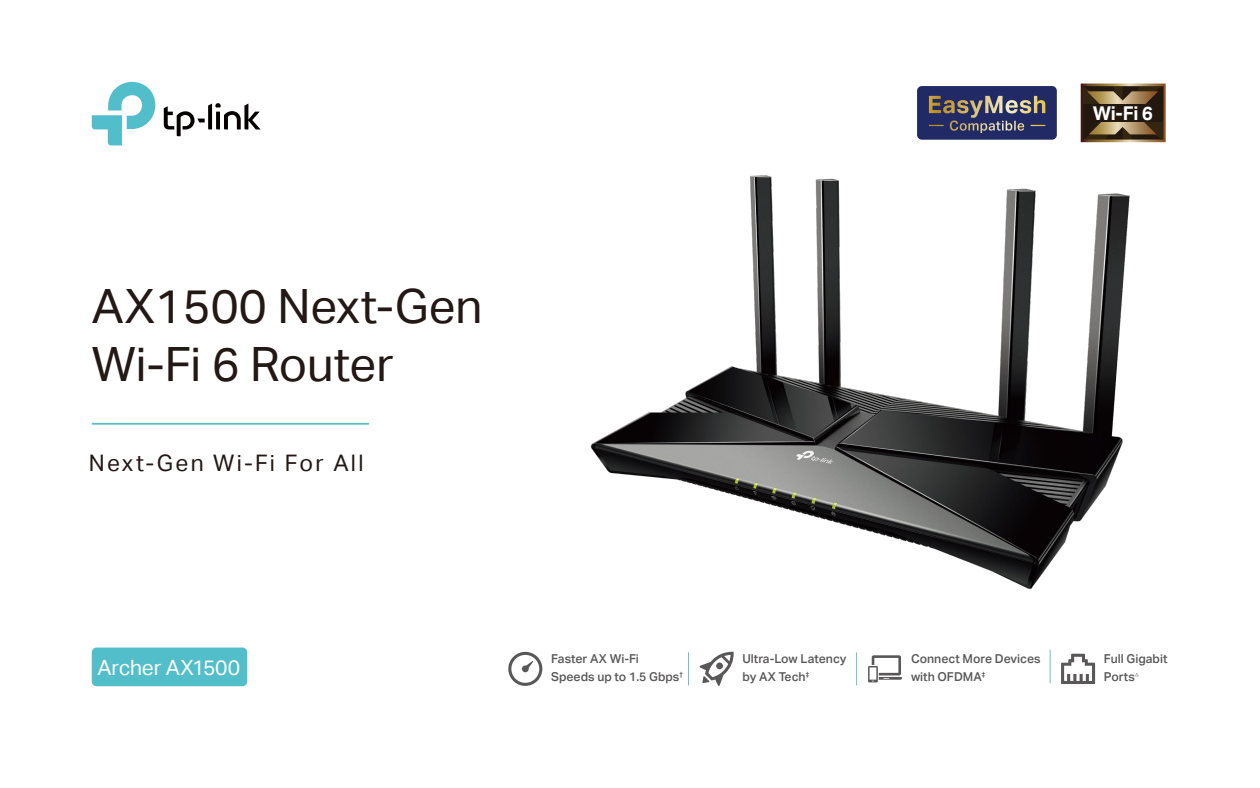
<style>
.page{position:relative;width:1260px;height:788px;background:#fff}
.page>*{position:absolute;margin:0;border:0;box-sizing:border-box;transform-origin:0 0}
.t1{font:47.25px/58.6px "TP Link Aktiv Regular";color:#221815}
.t2{font:22.75px "TP Link Aktiv Regular";letter-spacing:.1em;color:#221815}
.t3{font:21px "TP Link Aktiv Regular";letter-spacing:-.01em;color:#fff}
.t4{font:18.99px "TP Link Aktiv Bold";color:#fff}
.t5{font:12.25px/17.2px "TP Link Aktiv Medium";color:#595757}
</style>
<div class="page">
<img style="left:590px;top:175px;width:540px;height:414px">
<svg style="left:92px;top:82px;width:63px;height:63px"></svg>
<svg style="left:164px;top:103px;width:97px;height:33px"></svg>
<hr style="left:92px;top:423px;width:277px;height:1px;background:#52bec9">
<div style="left:92px;top:647px;width:155px;height:39px;background:#52bec9;border-radius:5px"></div>
<svg style="left:1081px;top:83px;width:85px;height:59px;background:#5c4931"></svg>
<svg style="left:508px;top:651px;width:34px;height:34px"></svg>
<hr style="left:688px;top:652px;width:1px;height:33px;background:#71bbcb">
<svg style="left:699px;top:651px;width:35px;height:35px"></svg>
<div style="left:716px;top:662px;width:7px;height:7px;background:#595757;border-radius:50%"></div>
<svg style="left:868px;top:655px;width:34px;height:27px"></svg>
<hr style="left:856px;top:652px;width:1px;height:33px;background:#71bbcb">
<svg style="left:1061px;top:653px;width:35px;height:31px"></svg>
<hr style="left:1050px;top:650px;width:1px;height:33px;background:#71bbcb">
<div style="left:917px;top:86px;width:140px;height:54px;background:#222a66;border-radius:5px"></div>
<svg style="left:929px;top:96px;width:116px;height:17px"></svg>
<h1 class="t1" style="left:92px;top:277px;width:392px">AX1500 Next-Gen<br>Wi-Fi 6 Router</h1>
<h2 class="t2" style="left:89px;top:450px;width:276px">Next-Gen Wi-Fi For All</h2>
<h3 class="t4" style="left:1093px;top:102px;width:62px">Wi-Fi 6</h3>
<h3 class="t3" style="left:97px;top:655px;width:144px">Archer AX1500</h3>
<p class="t5" style="left:551px;top:650px;width:133px">Faster AX Wi-Fi<br>Speeds up to 1.5 Gbps<sup>†</sup></p>
<p class="t5" style="left:743px;top:650px;width:105px">Ultra-Low Latency by AX Tech<sup>‡</sup></p>
<p class="t5" style="left:911px;top:650px;width:131px">Connect More Devices with OFDMA<sup>‡</sup></p>
<p class="t5" style="left:1104px;top:650px;width:65px">Full Gigabit<br>Ports<sup>△</sup></p>
</div>
